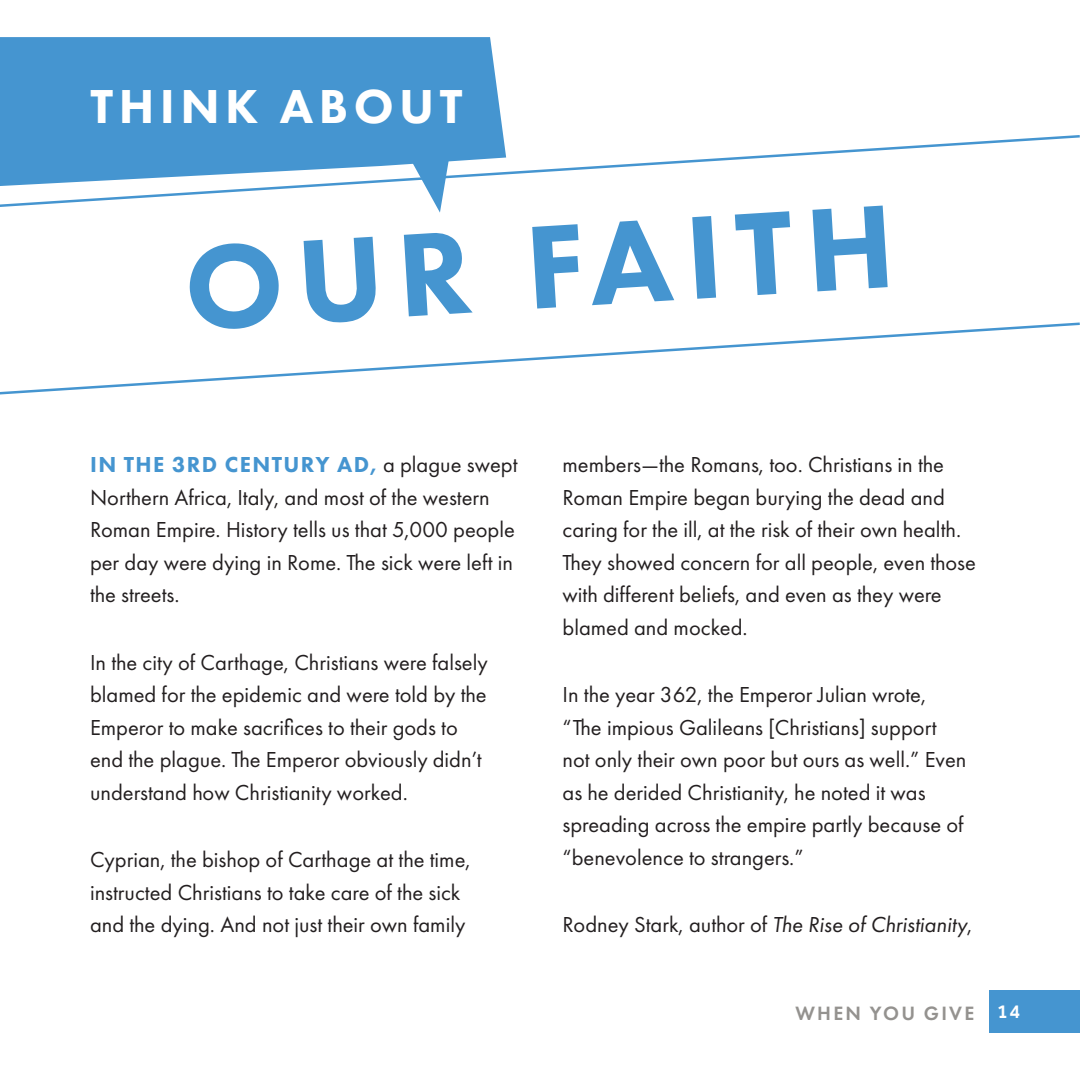
<style>
.page{position:relative;width:1080px;height:1080px;background:#fff}
.page>*{position:absolute;margin:0;border:0;box-sizing:border-box;transform-origin:0 0}
.Title_-_Large{font:800 122.5px "Futura PT";color:#4595d0}
.Title_-_Large-2{font:800 49.5px "Futura PT";letter-spacing:.11em;color:#fff}
.Body{font:22.5px/32.5px "Futura PT";color:#231f20}
.t1{font:600 20px "Futura PT";letter-spacing:.11em;color:#94928f}
.s1{font-weight:800;color:#4595d0}
.s2{font-style:italic}
.s3{font-family:"Effra";font-weight:500;color:#fff}
</style>
<div class="page">
<svg style="left:0;top:135px;width:1080px;height:72px"></svg>
<svg style="left:0;top:322px;width:1080px;height:73px"></svg>
<svg style="left:0;top:37px;width:508px;height:152px;background:#58a0d4"></svg>
<svg style="left:401px;top:142px;width:51px;height:71px"></svg>
<div style="left:990px;top:990px;width:90px;height:42px;background:#4595d0"></div>
<p class="Title_-_Large-2" style="left:91px;top:75px;width:373px">THINK ABOUT</p>
<p class="Title_-_Large" style="left:179px;top:216px;width:712px;rotate:-4deg">OUR FAITH</p>
<p class="Body" style="left:90px;top:448px;width:429px"><span class="s1">IN THE 3RD CENTURY AD,</span> a plague swept Northern Africa, Italy, and most of the western Roman Empire. History tells us that 5,000 people per day were dying in Rome. The sick were left in the streets.</p>
<p class="Body" style="left:90px;top:646px;width:399px">In the city of Carthage, Christians were falsely blamed for the epidemic and were told by the Emperor to make sacrifices to their gods to end the plague. The Emperor obviously didn’t understand how Christianity worked.</p>
<p class="Body" style="left:90px;top:844px;width:382px">Cyprian, the bishop of Carthage at the time, instructed Christians to take care of the sick and the dying. And not just their own family</p>
<p class="Body" style="left:562px;top:448px;width:415px">members—the Romans, too. Christians in the Roman Empire began burying the dead and caring for the ill, at the risk of their own health.<br>They showed concern for all people, even those with different beliefs, and even as they were blamed and mocked.</p>
<p class="Body" style="left:562px;top:678px;width:406px">In the year 362, the Emperor Julian wrote, “The impious Galileans [Christians] support not only their own poor but ours as well.” Even as he derided Christianity, he noted it was spreading across the empire partly because of “benevolence to strangers.”</p>
<p class="Body" style="left:562px;top:909px;width:411px">Rodney Stark, author of <span class="s2">The Rise of Christianity</span>,</p>
<p class="t1" style="left:796px;top:1001px;width:226px">WHEN YOU GIVE <span class="s3">14</span></p>
</div>
